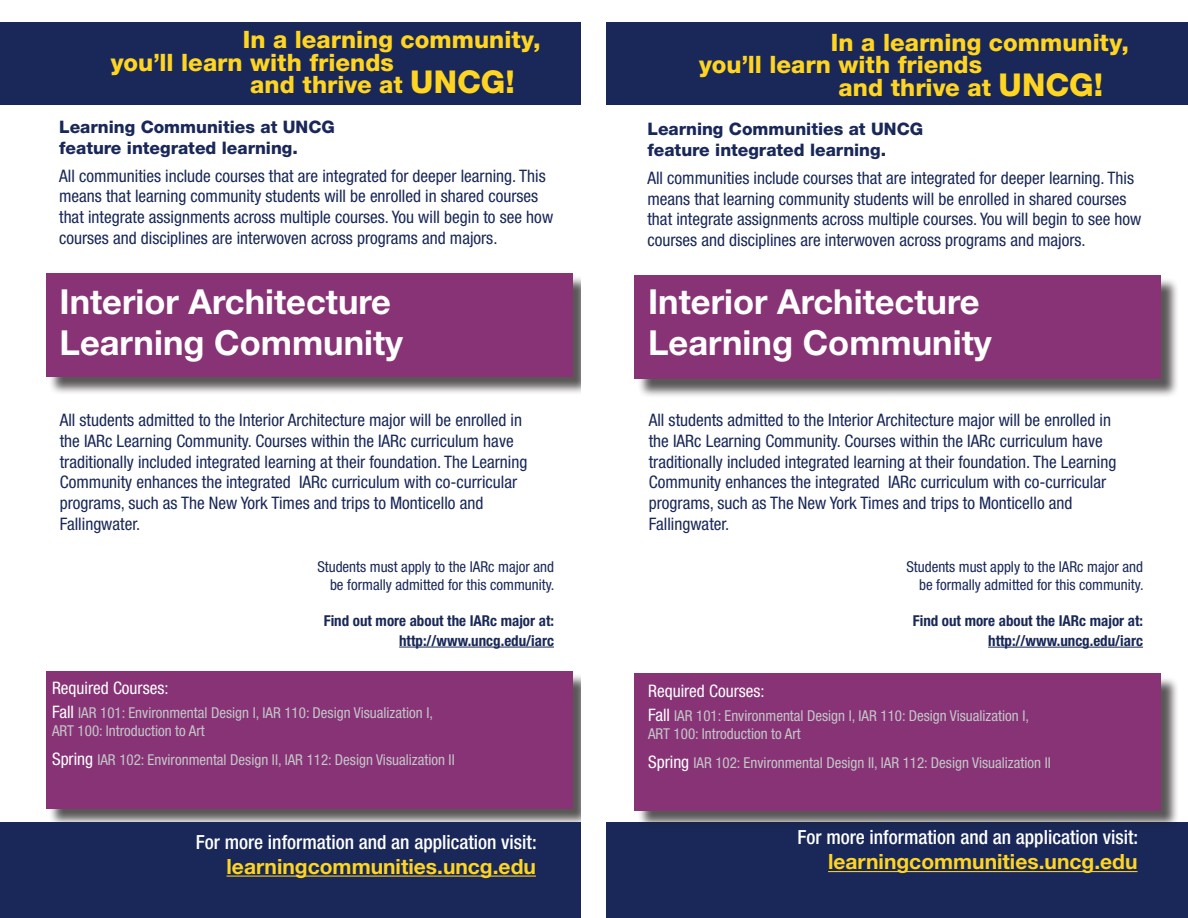
<style>
.page{position:relative;width:1188px;height:918px;background:#fff}
.page>*{position:absolute;margin:0;border:0;box-sizing:border-box;transform-origin:0 0}
.t1{font:700 34.5px "Helvetica Neue LT Std";color:#fff}
.t2{font:800 24px "Helvetica Neue LT Std";color:#ffd521}
.t3{font:700 21px "Helvetica Neue LT Std";color:#ffd521}
.t4{font:500 condensed 19.5px "Helvetica Neue LT Std";color:#fff}
.t5{font:condensed 17.25px/20.7px "Helvetica Neue LT Std";color:#192858}
.t6{font:800 17.25px "Helvetica Neue LT Std";color:#192858}
.t7{font:condensed 17.25px "Helvetica Neue LT Std";color:#fff}
.t8{font:condensed 15px "Helvetica Neue LT Std";color:#c4c6c8}
.t9{font:condensed 15px "Helvetica Neue LT Std";color:#192858}
.t10{font:700 condensed 15px "Helvetica Neue LT Std";color:#192858}
.s1{font-size:31.5px}
.s2{font-size:17.25px;color:#fff}
</style>
<div class="page">
<div style="left:0;top:23px;width:1188px;height:82px;background:#192858"></div>
<hr style="left:399px;top:647px;width:155px;height:1px;background:#192858">
<div style="left:49px;top:275px;width:542px;height:121px;background:#231f20;opacity:.75"></div>
<div style="left:46px;top:273px;width:527px;height:104px;background:#873376"></div>
<div style="left:49px;top:673px;width:542px;height:154px;background:#231f20;opacity:.75"></div>
<div style="left:46px;top:671px;width:527px;height:137px;background:#873376"></div>
<div style="left:0;top:823px;width:1188px;height:95px;background:#192858"></div>
<hr style="left:828px;top:871px;width:310px;height:1px;background:#ffd521">
<hr style="left:227px;top:876px;width:309px;height:1px;background:#ffd521">
<div style="left:637px;top:278px;width:543px;height:120px;background:#231f20;opacity:.75"></div>
<div style="left:635px;top:275px;width:526px;height:104px;background:#873376"></div>
<div style="left:582px;top:0;width:24px;height:918px;background:#fff"></div>
<div style="left:637px;top:676px;width:543px;height:154px;background:#231f20;opacity:.75"></div>
<div style="left:635px;top:674px;width:526px;height:137px;background:#873376"></div>
<hr style="left:988px;top:647px;width:155px;height:1px;background:#192858">
<p class="t2" style="left:243px;top:25px;width:300px">In a learning community,</p>
<p class="t2" style="left:111px;top:48px;width:285px">you’ll learn with friends</p>
<p class="t2" style="left:250px;top:70px;width:266px">and thrive at <span class="s1">UNCG!</span></p>
<p class="t6" style="left:59px;top:117px;width:277px">Learning Communities at UNCG</p>
<p class="t6" style="left:59px;top:137px;width:240px">feature integrated learning.</p>
<p class="t5" style="left:59px;top:165px;width:496px">All communities include courses that are integrated for deeper learning. This means that learning community students will be enrolled in shared courses that integrate assignments across multiple courses. You will begin to see how courses and disciplines are interwoven across programs and majors.</p>
<p class="t1" style="left:60px;top:280px;width:333px">Interior Architecture</p>
<p class="t1" style="left:60px;top:321px;width:345px">Learning Community</p>
<p class="t5" style="left:60px;top:410px;width:469px">All students admitted to the Interior Architecture major will be enrolled in the IARc Learning Community. Courses within the IARc curriculum have traditionally included integrated learning at their foundation. The Learning Community enhances the integrated IARc curriculum with co-curricular programs, such as The New York Times and trips to Monticello and</p>
<p class="t5" style="left:60px;top:513px;width:82px">Fallingwater.</p>
<p class="t9" style="left:317px;top:558px;width:238px">Students must apply to the IARc major and</p>
<p class="t9" style="left:330px;top:576px;width:226px">be formally admitted for this community.</p>
<p class="t10" style="left:324px;top:611px;width:232px">Find out more about the IARc major at:</p>
<p class="t10" style="left:399px;top:631px;width:156px">http://www.uncg.edu/iarc</p>
<p class="t7" style="left:52px;top:678px;width:118px">Required Courses:</p>
<p class="t8" style="left:52px;top:704px;width:382px"><span class="s2">Fall</span> IAR 101: Environmental Design I, IAR 110: Design Visualization I,</p>
<p class="t8" style="left:52px;top:722px;width:154px">ART 100: Introduction to Art</p>
<p class="t8" style="left:52px;top:751px;width:404px"><span class="s2">Spring</span> IAR 102: Environmental Design II, IAR 112: Design Visualization II</p>
<p class="t4" style="left:196px;top:830px;width:342px">For more information and an application visit:</p>
<p class="t3" style="left:227px;top:854px;width:311px">learningcommunities.uncg.edu</p>
<p class="t2" style="left:831px;top:28px;width:300px">In a learning community,</p>
<p class="t2" style="left:699px;top:50px;width:285px">you’ll learn with friends</p>
<p class="t2" style="left:839px;top:73px;width:266px">and thrive at <span class="s1">UNCG!</span></p>
<p class="t6" style="left:647px;top:119px;width:277px">Learning Communities at UNCG</p>
<p class="t6" style="left:647px;top:140px;width:240px">feature integrated learning.</p>
<p class="t5" style="left:647px;top:167px;width:496px">All communities include courses that are integrated for deeper learning. This means that learning community students will be enrolled in shared courses that integrate assignments across multiple courses. You will begin to see how courses and disciplines are interwoven across programs and majors.</p>
<p class="t1" style="left:648px;top:280px;width:333px">Interior Architecture</p>
<p class="t1" style="left:648px;top:321px;width:345px">Learning Community</p>
<p class="t5" style="left:649px;top:410px;width:469px">All students admitted to the Interior Architecture major will be enrolled in the IARc Learning Community. Courses within the IARc curriculum have traditionally included integrated learning at their foundation. The Learning Community enhances the integrated IARc curriculum with co-curricular programs, such as The New York Times and trips to Monticello and</p>
<p class="t5" style="left:649px;top:513px;width:82px">Fallingwater.</p>
<p class="t9" style="left:906px;top:558px;width:238px">Students must apply to the IARc major and</p>
<p class="t9" style="left:919px;top:576px;width:226px">be formally admitted for this community.</p>
<p class="t10" style="left:913px;top:611px;width:232px">Find out more about the IARc major at:</p>
<p class="t10" style="left:988px;top:631px;width:156px">http://www.uncg.edu/iarc</p>
<p class="t7" style="left:648px;top:681px;width:118px">Required Courses:</p>
<p class="t8" style="left:648px;top:707px;width:382px"><span class="s2">Fall</span> IAR 101: Environmental Design I, IAR 110: Design Visualization I,</p>
<p class="t8" style="left:648px;top:725px;width:154px">ART 100: Introduction to Art</p>
<p class="t8" style="left:648px;top:754px;width:404px"><span class="s2">Spring</span> IAR 102: Environmental Design II, IAR 112: Design Visualization II</p>
<p class="t4" style="left:797px;top:826px;width:342px">For more information and an application visit:</p>
<p class="t3" style="left:828px;top:849px;width:311px">learningcommunities.uncg.edu</p>
</div>
